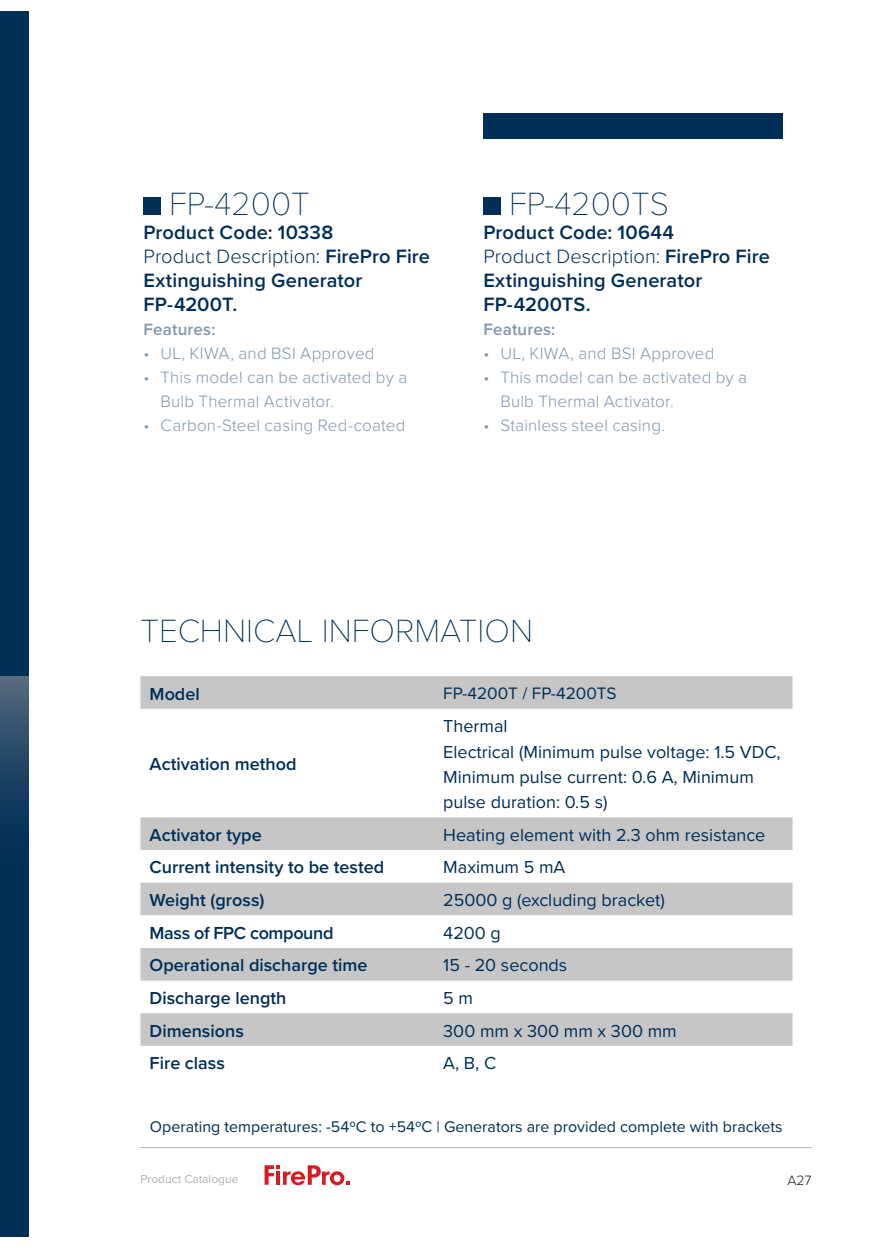
<style>
.page{position:relative;width:896px;height:1248px;background:#fff}
.page>*{position:absolute;margin:0;border:0;box-sizing:border-box;transform-origin:0 0}
.t1{font:100 33.4px "Proxima Nova T";color:#002e57}
.t2{font:600 20px/24px "Proxima Nova";letter-spacing:.005em;color:#002e57}
.t3{font:18px/25.4px "Proxima Nova";color:#002e57}
.t4{font:600 18px "Proxima Nova";color:#002e57}
.t5{font:600 18px "Proxima Nova";letter-spacing:-.02em;color:#002e57}
.t6{font:17.2px "Proxima Nova";color:#002e57}
.t7{font:300 17px/24px "Proxima Nova";letter-spacing:.015em;color:#8096ab}
.t8{font:600 17px "Proxima Nova";letter-spacing:.01em;color:#8096ab}
.t9{font:16px "Proxima Nova";color:#002e57}
.t10{font:300 14px "Proxima Nova";color:#1d1d1b}
.t11{font:12px "Proxima Nova";color:#b4afb0}
.s1{font-weight:300}
</style>
<div class="page">
<div style="left:0;top:11px;width:28px;height:1225px;background:#002e57"></div>
<div style="left:0;top:676px;width:28px;height:230px;background:linear-gradient(to bottom,#4b6278,#002250)"></div>
<svg style="left:140px;top:676px;width:652px;height:369px"></svg>
<div style="left:143px;top:198px;width:17px;height:17px;background:#002e57"></div>
<div style="left:483px;top:198px;width:17px;height:17px;background:#002e57"></div>
<div style="left:483px;top:113px;width:299px;height:26px;background:#002e57"></div>
<svg style="left:265px;top:1165px;width:85px;height:20px"></svg>
<hr style="left:140px;top:1147px;width:671px;height:1px;background:#b4afb0">
<h1 class="t1" style="left:169px;top:178px;width:142px">FP-4200T</h1>
<p class="t2" style="left:143px;top:219px;width:288px">Product Code: 10338<br><span class="s1">Product Description:</span> FirePro Fire<br>Extinguishing Generator<br>FP-4200T.</p>
<p class="t8" style="left:143px;top:316px;width:74px">Features:</p>
<p class="t7" style="left:143px;top:340px;width:233px">• UL, KIWA, and BSI Approved</p>
<p class="t7" style="left:160px;top:364px;width:248px;text-indent:-17px">• This model can be activated by a<br>Bulb Thermal Activator.</p>
<p class="t7" style="left:143px;top:412px;width:264px">• Carbon-Steel casing Red-coated</p>
<h1 class="t1" style="left:509px;top:178px;width:161px">FP-4200TS</h1>
<p class="t2" style="left:483px;top:219px;width:288px">Product Code: 10644<br><span class="s1">Product Description:</span> FirePro Fire<br>Extinguishing Generator<br>FP-4200TS.</p>
<p class="t8" style="left:483px;top:316px;width:74px">Features:</p>
<p class="t7" style="left:483px;top:340px;width:233px">• UL, KIWA, and BSI Approved</p>
<p class="t7" style="left:500px;top:364px;width:248px;text-indent:-17px">• This model can be activated by a<br>Bulb Thermal Activator.</p>
<p class="t7" style="left:483px;top:412px;width:183px">• Stainless steel casing.</p>
<h1 class="t1" style="left:140px;top:606px;width:394px">TECHNICAL INFORMATION</h1>
<p class="t4" style="left:150px;top:680px;width:52px">Model</p>
<p class="t6" style="left:443px;top:680px;width:175px">FP-4200T / FP-4200TS</p>
<p class="t4" style="left:150px;top:750px;width:148px">Activation method</p>
<p class="t3" style="left:443px;top:712px;width:339px">Thermal<br>Electrical (Minimum pulse voltage: 1.5 VDC,<br>Minimum pulse current: 0.6 A, Minimum pulse duration: 0.5 s)</p>
<p class="t4" style="left:150px;top:821px;width:114px">Activator type</p>
<p class="t3" style="left:443px;top:821px;width:324px">Heating element with 2.3 ohm resistance</p>
<p class="t4" style="left:150px;top:854px;width:236px">Current intensity to be tested</p>
<p class="t3" style="left:443px;top:853px;width:124px">Maximum 5 mA</p>
<p class="t4" style="left:150px;top:886px;width:116px">Weight (gross)</p>
<p class="t3" style="left:443px;top:886px;width:223px">25000 g (excluding bracket)</p>
<p class="t5" style="left:150px;top:919px;width:185px">Mass of FPC compound</p>
<p class="t3" style="left:443px;top:919px;width:59px">4200 g</p>
<p class="t4" style="left:150px;top:951px;width:219px">Operational discharge time</p>
<p class="t3" style="left:443px;top:951px;width:126px">15 - 20 seconds</p>
<p class="t4" style="left:150px;top:984px;width:138px">Discharge length</p>
<p class="t3" style="left:443px;top:984px;width:31px">5 m</p>
<p class="t4" style="left:150px;top:1017px;width:96px">Dimensions</p>
<p class="t3" style="left:443px;top:1017px;width:235px">300 mm x 300 mm x 300 mm</p>
<p class="t4" style="left:150px;top:1049px;width:77px">Fire class</p>
<p class="t3" style="left:443px;top:1049px;width:54px">A, B, C</p>
<p class="t9" style="left:150px;top:1114px;width:634px">Operating temperatures: -54ºC to +54ºC | Generators are provided complete with brackets</p>
<p class="t11" style="left:140px;top:1170px;width:100px">Product Catalogue</p>
<p class="t10" style="left:787px;top:1169px;width:26px">A27</p>
</div>
